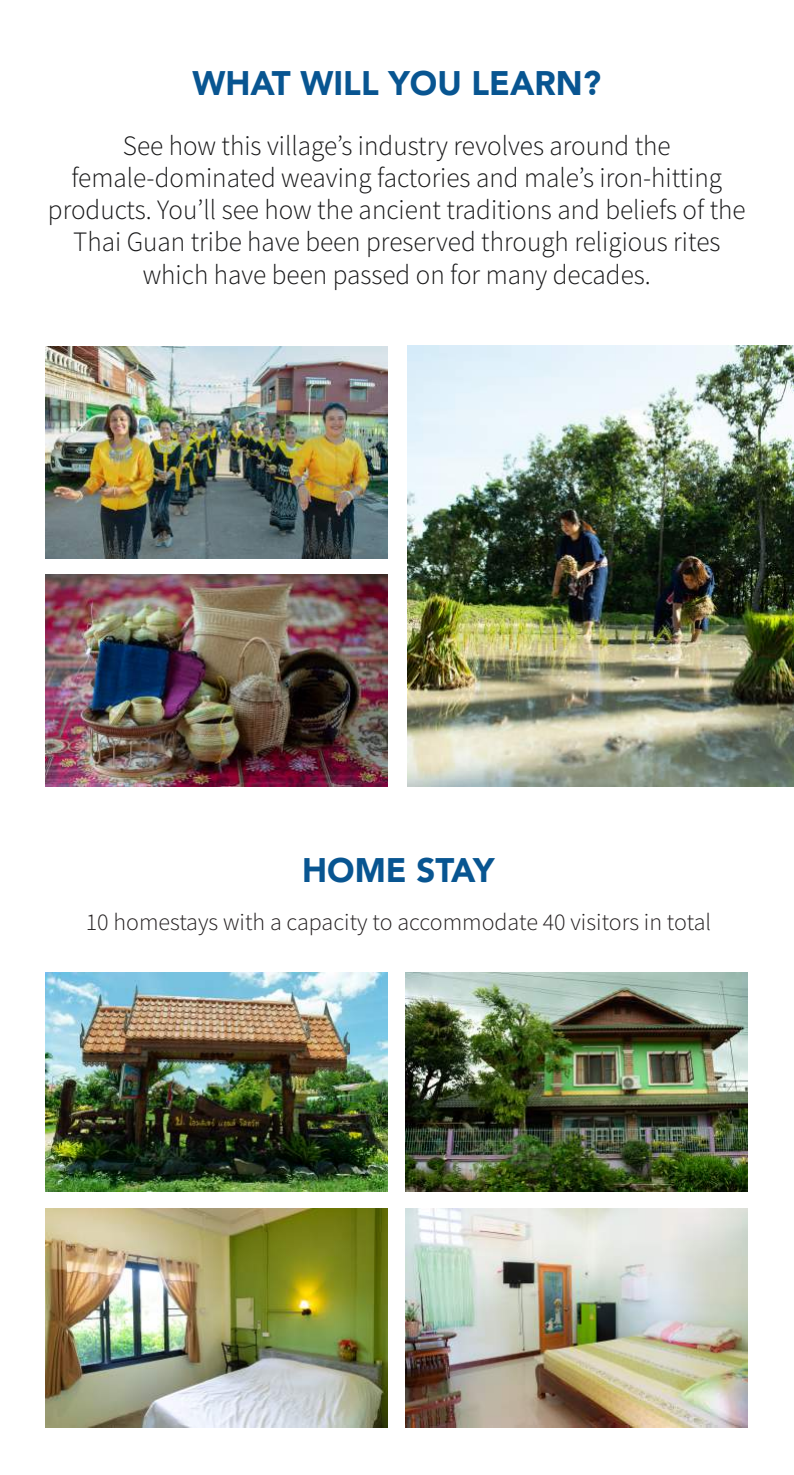
<style>
.page{position:relative;width:794px;height:1475px;background:#fff}
.page>*{position:absolute;margin:0;border:0;box-sizing:border-box;transform-origin:0 0}
.t1{font:900 34px "Avenir";color:#085591}
.t2{font:300 28px/32px "Source Sans Pro";color:#171718;text-align:center}
.t3{font:300 24px "Source Sans Pro";color:#231f20}
</style>
<div class="page">
<img style="left:407px;top:346px;width:387px;height:440px">
<img style="left:45px;top:346px;width:342px;height:212px">
<img style="left:45px;top:574px;width:342px;height:212px">
<img style="left:45px;top:972px;width:342px;height:219px">
<img style="left:45px;top:1208px;width:342px;height:219px">
<img style="left:405px;top:1208px;width:342px;height:219px">
<img style="left:405px;top:972px;width:342px;height:219px">
<p class="t1" style="left:192px;top:54px;width:410px">WHAT WILL YOU LEARN?</p>
<p class="t2" style="left:48px;top:130px;width:699px">See how this village’s industry revolves around the female-dominated weaving factories and male’s iron-hitting products. You’ll see how the ancient traditions and beliefs of the Thai Guan tribe have been preserved through religious rites which have been passed on for many decades.</p>
<p class="t1" style="left:302px;top:840px;width:194px">HOME STAY</p>
<p class="t3" style="left:86px;top:906px;width:627px">10 homestays with a capacity to accommodate 40 visitors in total</p>
</div>
